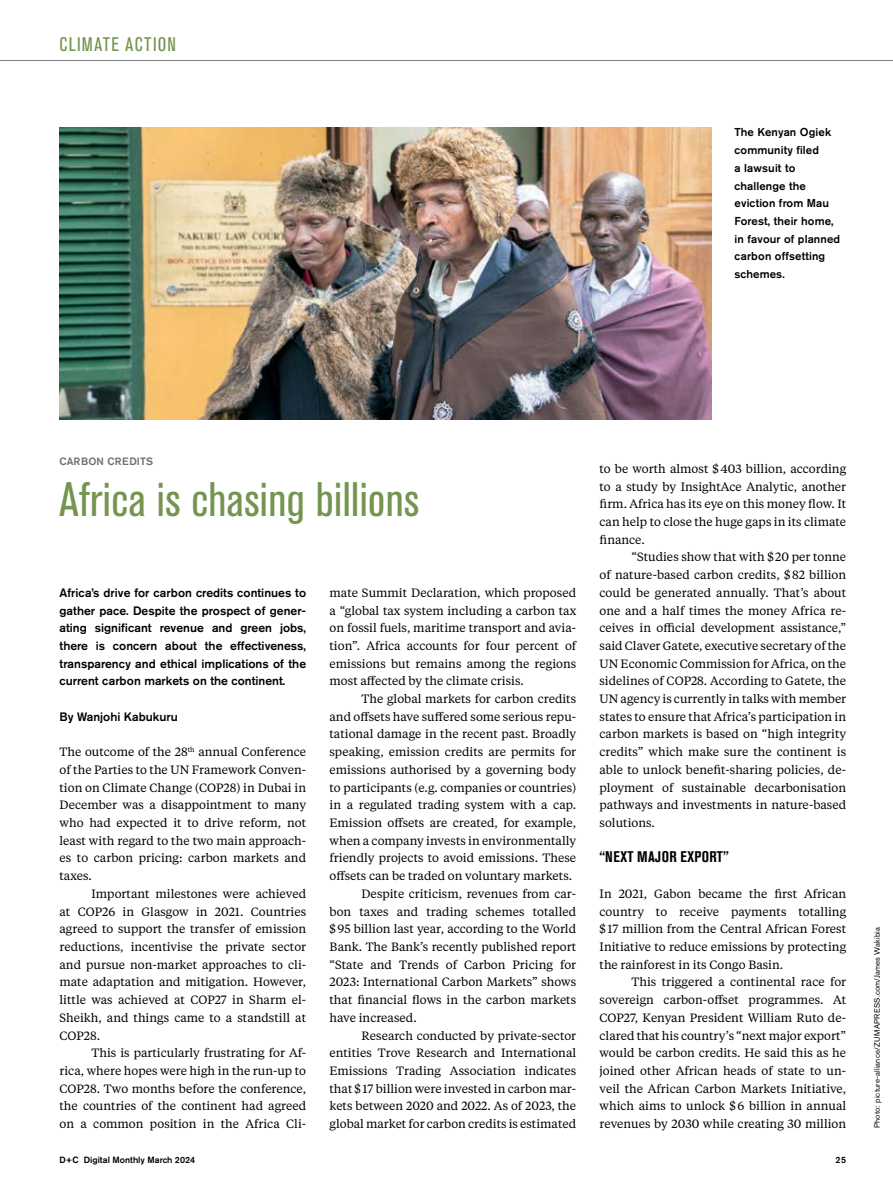
<style>
.page{position:relative;width:893px;height:1191px;background:#fff}
.page>*{position:absolute;margin:0;border:0;box-sizing:border-box;transform-origin:0 0}
.t1{font:condensed 48px "Akzidenz Grotesk BE";letter-spacing:.01em;color:#74944f}
.t2{font:condensed 19.5px "Akzidenz Grotesk BE";letter-spacing:.065em;color:#74944f}
.t3{font:700 condensed 15.3px "Akzidenz Grotesk BE";letter-spacing:.02em;color:#000}
.t4{font:500 12.15px/17.7px "Akzidenz Grotesk BE";color:#000;text-align:justify}
.t5{font:12px/17.7px "Tiempos Text";color:#000;text-align:justify}
.t6{font:500 11.4px/17.7px "Akzidenz Grotesk BE";letter-spacing:.01em;color:#000}
.t7{font:500 10.5px "Akzidenz Grotesk BE";letter-spacing:.015em;color:#6d6e71}
.t8{font:500 9px "Akzidenz Grotesk BE";color:#000}
.t9{font:7.8px "Akzidenz Grotesk BE";letter-spacing:.02em;color:#000}
</style>
<div class="page">
<hr style="left:0;top:60px;width:893px;height:1px;background:#808285">
<img style="left:60px;top:128px;width:651px;height:292px">
<h2 class="t2" style="left:60px;top:33px;width:118px">CLIMATE ACTION</h2>
<p class="t6" style="left:735px;top:123px;width:107px">The Kenyan Ogiek community filed<br>a lawsuit to challenge the eviction from Mau<br>Forest, their home, in favour of planned carbon offsetting schemes.</p>
<p class="t7" style="left:60px;top:455px;width:95px">CARBON CREDITS</p>
<h1 class="t1" style="left:60px;top:473px;width:361px">Africa is chasing billions</h1>
<p class="t4" style="left:60px;top:583px;width:248px">Africa’s drive for carbon credits continues to gather pace. Despite the prospect of gener&shy;ating significant revenue and green jobs, there is concern about the effectiveness, transparency and ethical implications of the current carbon markets on the continent.</p>
<p class="t4" style="left:60px;top:707px;width:120px">By Wanjohi Kabukuru</p>
<p class="t5" style="left:60px;top:742px;width:248px">The outcome of the 28<sup>th</sup> annual Conference of the Parties to the UN Framework Conven&shy;tion on Climate Change (COP28) in Dubai in December was a disappointment to many who had expected it to drive reform, not least with regard to the two main approach&shy;es to carbon pricing: carbon markets and taxes.</p>
<p class="t5" style="left:60px;top:884px;width:248px;text-indent:32px">Important milestones were achieved at COP26 in Glasgow in 2021. Countries agreed to support the transfer of emission reductions, incentivise the private sector and pursue non-market approaches to cli&shy;mate adaptation and mitigation. However, little was achieved at COP27 in Sharm el-Sheikh, and things came to a standstill at COP28.</p>
<p class="t5" style="left:60px;top:1043px;width:248px;text-indent:32px">This is particularly frustrating for Af&shy;rica, where hopes were high in the run-up to COP28. Two months before the conference, the countries of the continent had agreed on a common position in the Africa Cli-</p>
<p class="t5" style="left:330px;top:583px;width:248px">mate Summit Declaration, which proposed a “global tax system including a carbon tax on fossil fuels, maritime transport and avia&shy;tion”. Africa accounts for four percent of emissions but remains among the regions most affected by the climate crisis.</p>
<p class="t5" style="left:361px;top:689px;width:216px">The global markets for carbon credits</p>
<p class="t5" style="left:330px;top:707px;width:248px">and offsets have suffered some serious repu-</p>
<p class="t5" style="left:330px;top:725px;width:248px">tational damage in the recent past. Broadly</p>
<p class="t5" style="left:330px;top:742px;width:248px">speaking, emission credits are permits for</p>
<p class="t5" style="left:330px;top:760px;width:248px">emissions authorised by a governing body</p>
<p class="t5" style="left:330px;top:778px;width:248px">to participants (e.g. companies or countries)</p>
<p class="t5" style="left:330px;top:795px;width:248px">in a regulated trading system with a cap.</p>
<p class="t5" style="left:330px;top:813px;width:248px">Emission offsets are created, for example,</p>
<p class="t5" style="left:330px;top:831px;width:248px">when a company invests in environmentally</p>
<p class="t5" style="left:330px;top:848px;width:248px">friendly projects to avoid emissions. These</p>
<p class="t5" style="left:330px;top:866px;width:244px">offsets can be traded on voluntary markets.</p>
<p class="t5" style="left:361px;top:884px;width:216px">Despite criticism, revenues from car-</p>
<p class="t5" style="left:330px;top:902px;width:248px">bon taxes and trading schemes totalled</p>
<p class="t5" style="left:330px;top:919px;width:248px">$95 billion last year, according to the World</p>
<p class="t5" style="left:330px;top:937px;width:248px">Bank. The Bank’s recently published report</p>
<p class="t5" style="left:330px;top:955px;width:248px">“State and Trends of Carbon Pricing for</p>
<p class="t5" style="left:330px;top:972px;width:248px">2023: International Carbon Markets” shows</p>
<p class="t5" style="left:330px;top:990px;width:248px">that financial flows in the carbon markets</p>
<p class="t5" style="left:330px;top:1008px;width:89px">have increased.</p>
<p class="t5" style="left:361px;top:1025px;width:216px">Research conducted by private-sector</p>
<p class="t5" style="left:330px;top:1043px;width:248px">entities Trove Research and International</p>
<p class="t5" style="left:330px;top:1061px;width:248px">Emissions Trading Association indicates</p>
<p class="t5" style="left:330px;top:1079px;width:248px">that $17 billion were invested in carbon mar-</p>
<p class="t5" style="left:330px;top:1096px;width:248px">kets between 2020 and 2022. As of 2023, the</p>
<p class="t5" style="left:330px;top:1114px;width:248px">global market for carbon credits is estimated</p>
<p class="t5" style="left:600px;top:459px;width:248px">to be worth almost $403 billion, according to a study by InsightAce Analytic, another firm. Africa has its eye on this money flow. It can help to close the huge gaps in its climate finance.</p>
<p class="t5" style="left:600px;top:548px;width:248px;text-indent:32px">“Studies show that with $20 per tonne of nature-based carbon credits, $82 billion could be generated annually. That’s about one and a half times the money Africa re&shy;ceives in official development assistance,” said Claver Gatete, executive secretary of the UN Economic Commission for Africa, on the sidelines of COP28. According to Gatete, the UN agency is currently in talks with member states to ensure that Africa’s participation in carbon markets is based on “high integrity credits” which make sure the continent is able to unlock benefit-sharing policies, de&shy;ployment of sustainable decarbonisation pathways and investments in nature-based solutions.</p>
<p class="t3" style="left:600px;top:848px;width:131px">“NEXT MAJOR EXPORT”</p>
<p class="t5" style="left:600px;top:884px;width:248px">In 2021, Gabon became the first African country to receive payments totalling $17 million from the Central African Forest Initiative to reduce emissions by protecting the rainforest in its Congo Basin.</p>
<p class="t5" style="left:600px;top:972px;width:248px;text-indent:32px">This triggered a continental race for sovereign carbon-offset programmes. At COP27, Kenyan President William Ruto de&shy;clared that his country’s “next major export” would be carbon credits. He said this as he joined other African heads of state to un&shy;veil the African Carbon Markets Initiative, which aims to unlock $6 billion in annual revenues by 2030 while creating 30 million</p>
<p class="t8" style="left:60px;top:1154px;width:137px">D+C Digital Monthly March 2024</p>
<p class="t8" style="left:835px;top:1154px;width:12px">25</p>
<p class="t9" style="left:872px;top:1128px;width:202px;rotate:-90deg">Photo: picture-alliance/ZUMAPRESS.com/James Wakibia</p>
</div>
